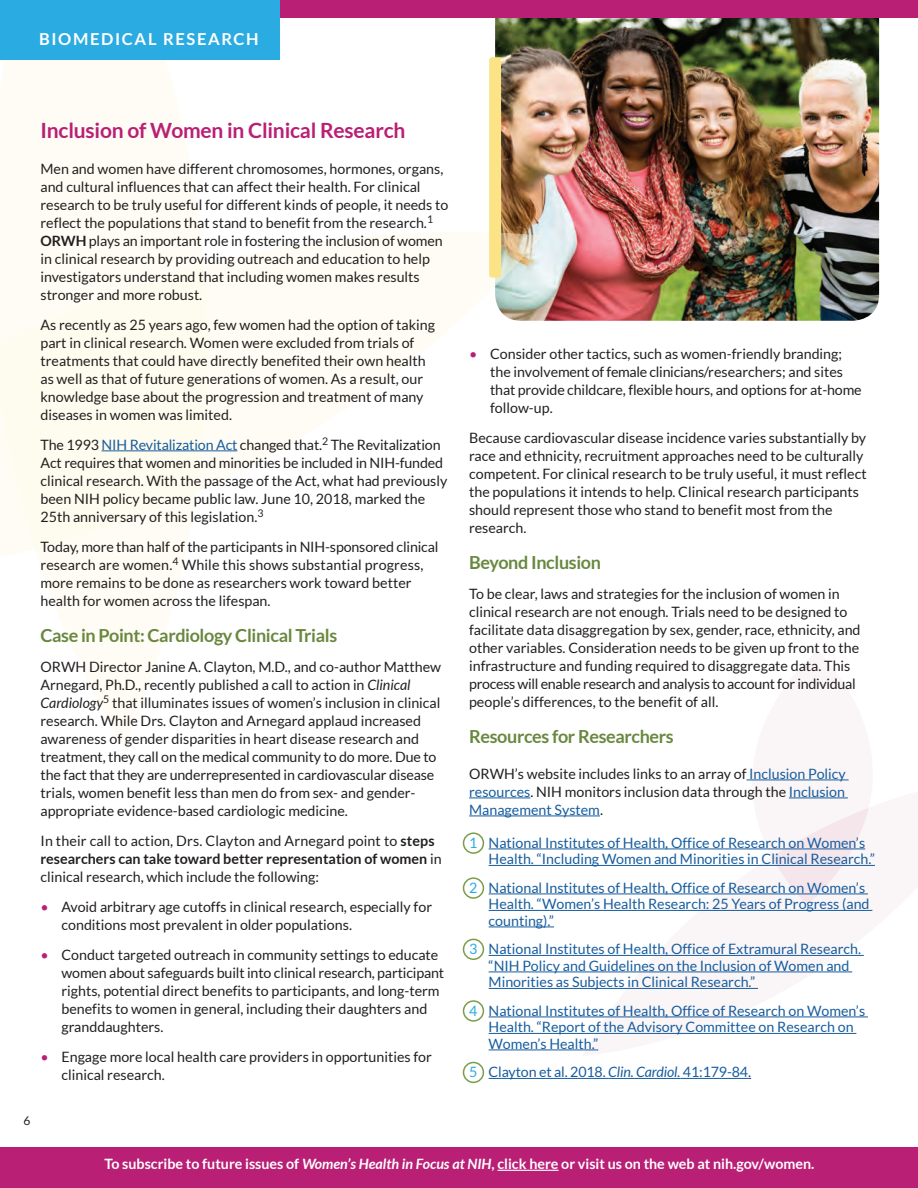
<style>
.page{position:relative;width:918px;height:1188px;background:#fff}
.page>*{position:absolute;margin:0;border:0;box-sizing:border-box;transform-origin:0 0}
.t1{font:700 21px "Lato";letter-spacing:-.01em;color:#b91f75}
.t2{font:700 18px "Lato";letter-spacing:-.02em;color:#68883f}
.t3{font:700 16.5px "Lato";letter-spacing:.1em;color:#fff}
.t4{font:14.25px/18px "Lato";color:#231f20}
.t5{font:14.25px/16.5px "Lato";color:#175d9e}
.t6{font:700 14.25px "Lato";color:#fff}
.t7{font:14.25px "Lato";color:#2aabe1}
.t8{font:12px "Lato";color:#231f20}
.s1{font-weight:700}
.s2{color:#175d9e}
.s3{font-style:italic}
.s4{color:#b91f75}
.s5{color:#253f8e}
</style>
<div class="page">
<img style="left:495px;top:18px;width:384px;height:303px">
<svg style="left:0;top:59px;width:204px;height:688px;fill:#fefcf4"></svg>
<svg style="left:0;top:226px;width:543px;height:360px"></svg>
<div style="left:0;top:265px;width:209px;height:284px;background:#fefbef"></div>
<hr style="left:489px;top:1078px;width:119px;height:1px;background:#175d9e">
<hr style="left:608px;top:1078px;width:72px;height:1px;background:#175d9e">
<hr style="left:680px;top:1078px;width:68px;height:1px;background:#175d9e">
<hr style="left:489px;top:927px;width:65px;height:1px;background:#175d9e">
<hr style="left:469px;top:798px;width:61px;height:1px;background:#175d9e">
<hr style="left:102px;top:450px;width:135px;height:1px;background:#175d9e">
<div style="left:0;top:1148px;width:918px;height:40px;background:#b91f75"></div>
<hr style="left:498px;top:1170px;width:61px;height:1px;background:#fff">
<hr style="left:469px;top:816px;width:131px;height:1px;background:#175d9e">
<svg style="left:582px;top:779px;width:291px;height:272px"></svg>
<hr style="left:489px;top:910px;width:383px;height:1px;background:#175d9e">
<hr style="left:489px;top:955px;width:375px;height:1px;background:#175d9e">
<hr style="left:489px;top:972px;width:363px;height:1px;background:#175d9e">
<hr style="left:489px;top:988px;width:269px;height:1px;background:#175d9e">
<hr style="left:489px;top:1017px;width:379px;height:1px;background:#175d9e">
<hr style="left:489px;top:1033px;width:367px;height:1px;background:#175d9e">
<div style="left:0;top:0;width:918px;height:18px;background:#b91f75"></div>
<div style="left:0;top:0;width:280px;height:59px;background:#2aabe1"></div>
<svg style="left:489px;top:57px;width:12px;height:221px;background:#fbe388"></svg>
<svg style="left:751px;top:779px;width:124px;height:127px"></svg>
<hr style="left:747px;top:780px;width:102px;height:1px;background:#175d9e">
<hr style="left:789px;top:798px;width:59px;height:1px;background:#175d9e">
<hr style="left:489px;top:849px;width:376px;height:1px;background:#175d9e">
<hr style="left:489px;top:865px;width:386px;height:1px;background:#175d9e">
<hr style="left:489px;top:894px;width:379px;height:1px;background:#175d9e">
<hr style="left:489px;top:1050px;width:109px;height:1px;background:#175d9e">
<div style="left:463px;top:832px;width:21px;height:22px;border:2px solid #7a9d4a;border-radius:50%"></div>
<div style="left:463px;top:877px;width:21px;height:22px;border:2px solid #7a9d4a;border-radius:50%"></div>
<div style="left:463px;top:939px;width:21px;height:21px;border:2px solid #7a9d4a;border-radius:50%"></div>
<div style="left:463px;top:1000px;width:21px;height:22px;border:2px solid #7a9d4a;border-radius:50%"></div>
<div style="left:463px;top:1062px;width:21px;height:21px;border:2px solid #7a9d4a;border-radius:50%"></div>
<p class="t3" style="left:39px;top:30px;width:221px">BIOMEDICAL RESEARCH</p>
<h1 class="t1" style="left:40px;top:118px;width:366px">Inclusion of Women in Clinical Research</h1>
<p class="t4" style="left:40px;top:160px;width:409px">Men and women have different chromosomes, hormones, organs, and cultural influences that can affect their health. For clinical research to be truly useful for different kinds of people, it needs to reflect the populations that stand to benefit from the research.<sup>1<br></sup><span class="s1">ORWH</span> plays an important role in fostering the inclusion of women in clinical research by providing outreach and education to help investigators understand that including women makes results stronger and more robust.</p>
<p class="t4" style="left:40px;top:316px;width:396px">As recently as 25 years ago, few women had the option of taking part in clinical research. Women were excluded from trials of treatments that could have directly benefited their own health as well as that of future generations of women. As a result, our knowledge base about the progression and treatment of many diseases in women was limited.</p>
<p class="t4" style="left:40px;top:436px;width:408px">The 1993 <span class="s2">NIH Revitalization Act</span> changed that.<sup>2</sup> The Revitalization Act requires that women and minorities be included in NIH-funded clinical research. With the passage of the Act, what had previously been NIH policy became public law. June 10, 2018, marked the 25th anniversary of this legislation.<sup>3</sup></p>
<p class="t4" style="left:40px;top:538px;width:400px">Today, more than half of the participants in NIH-sponsored clinical research are women.<sup>4</sup> While this shows substantial progress, more remains to be done as researchers work toward better health for women across the lifespan.</p>
<p class="t2" style="left:40px;top:625px;width:298px">Case in Point: Cardiology Clinical Trials</p>
<p class="t4" style="left:40px;top:658px;width:402px">ORWH Director Janine A. Clayton, M.D., and co-author Matthew Arnegard, Ph.D., recently published a call to action in <span class="s3">Clinical Cardiology</span><sup>5</sup> that illuminates issues of women’s inclusion in clinical research. While Drs. Clayton and Arnegard applaud increased awareness of gender disparities in heart disease research and treatment, they call on the medical community to do more. Due to the fact that they are underrepresented in cardiovascular disease trials, women benefit less than men do from sex- and gender&shy;appropriate evidence-based cardiologic medicine.</p>
<p class="t4" style="left:40px;top:832px;width:403px">In their call to action, Drs. Clayton and Arnegard point to <span class="s1">steps researchers can take toward better representation of women</span> in clinical research, which include the following:</p>
<p class="t4" style="left:62px;top:898px;width:372px;text-indent:-21px"><span class="s4">•</span> Avoid arbitrary age cutoffs in clinical research, especially for conditions most prevalent in older populations.</p>
<p class="t4" style="left:62px;top:946px;width:384px;text-indent:-21px"><span class="s4">•</span> Conduct targeted outreach in community settings to educate women about safeguards built into clinical research, participant rights, potential direct benefits to participants, and long-term benefits to women in general, including their daughters and granddaughters.</p>
<p class="t4" style="left:62px;top:1048px;width:372px;text-indent:-21px"><span class="s4">•</span> Engage more local health care providers in opportunities for clinical research.</p>
<p class="t4" style="left:490px;top:345px;width:373px;text-indent:-21px"><span class="s4">•</span> Consider other tactics, such as women-friendly branding; the involvement of female clinicians/researchers; and sites that provide childcare, flexible hours, and options for at-home follow-up.</p>
<p class="t4" style="left:469px;top:429px;width:399px">Because cardiovascular disease incidence varies substantially by race and ethnicity, recruitment approaches need to be culturally competent. For clinical research to be truly useful, it must reflect the populations it intends to help. Clinical research participants should represent those who stand to benefit most from the research.</p>
<p class="t2" style="left:469px;top:552px;width:133px">Beyond Inclusion</p>
<p class="t4" style="left:469px;top:585px;width:393px">To be clear, laws and strategies for the inclusion of women in clinical research are not enough. Trials need to be designed to facilitate data disaggregation by sex, gender, race, ethnicity, and other variables. Consideration needs to be given up front to the</p>
<p class="t4" style="left:469px;top:657px;width:388px">infrastructure and funding required to disaggregate data. This process will enable research and analysis to account for individual people’s differences, to the benefit of all.</p>
<p class="t2" style="left:469px;top:726px;width:206px">Resources for Researchers</p>
<p class="t4" style="left:469px;top:765px;width:378px;text-align:justify">ORWH’s website includes links to an array of <span class="s2">Inclusion Policy resources</span>. NIH monitors inclusion data through the <span class="s2">Inclusion Management System</span>.</p>
<p class="t7" style="left:469px;top:835px;width:10px">1</p>
<p class="t7" style="left:469px;top:880px;width:10px">2</p>
<p class="t5" style="left:489px;top:834px;width:388px">National Institutes of Health, Office of Research on Women’s<br>Health. “Including Women and Minorities in Clinical Research.”</p>
<p class="t5" style="left:489px;top:879px;width:383px">National Institutes of Health, Office of Research on Women’s<br>Health. “Women’s Health Research: 25 Years of Progress (and counting).”</p>
<p class="t7" style="left:469px;top:941px;width:10px">3</p>
<p class="t7" style="left:469px;top:1003px;width:10px">4</p>
<p class="t7" style="left:469px;top:1064px;width:10px">5</p>
<p class="t5" style="left:489px;top:941px;width:374px">National Institutes of Health, Office of Extramural Research. “NIH Policy and Guidelines on the Inclusion of Women and<br>Minorities as Subjects in Clinical Research.”</p>
<p class="t5" style="left:489px;top:1002px;width:378px">National Institutes of Health, Office of Research on Women’s<br>Health. “Report of the Advisory Committee on Research on<br>Women’s Health.”</p>
<p class="t5" style="left:489px;top:1064px;width:264px">Clayton et al. 2018. <span class="s3">Clin. Cardiol.</span> 41:179-84<span class="s5">.</span></p>
<p class="t8" style="left:24px;top:1114px;width:8px">6</p>
<p class="t6" style="left:104px;top:1156px;width:711px">To subscribe to future issues of <span class="s3">Women’s Health in Focus at NIH</span>, click here or visit us on the web at nih.gov/women.</p>
</div>
